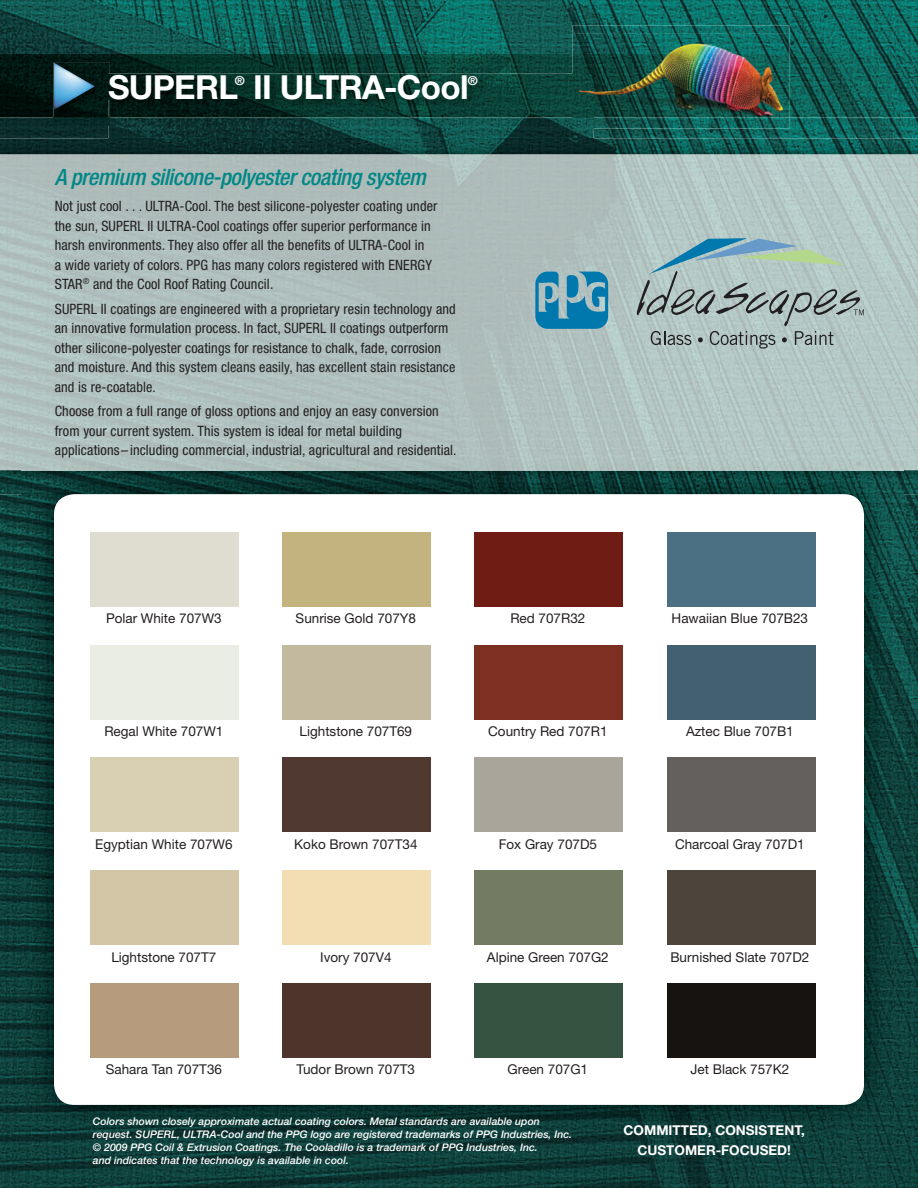
<style>
.page{position:relative;width:918px;height:1188px;background:#fff}
.page>*{position:absolute;margin:0;border:0;box-sizing:border-box;transform-origin:0 0}
.t1{font:700 33.15px "Helvetica Neue LT Std";letter-spacing:-.02em;color:#fff}
.t2{font:italic 500 condensed 22.5px "Helvetica Neue LT Std";letter-spacing:-.02em;color:#008786}
.t3{font:condensed 14.25px/19.5px "Helvetica Neue LT Std";letter-spacing:.01em;color:#231f20}
.t4{font:13.5px "Helvetica Neue LT Std";color:#231f20}
.t5{font:700 13.5px/19.5px "Helvetica Neue LT Std";color:#fff;text-align:center}
.t6{font:700 12.45px "Helvetica Neue LT Std";color:#fff}
.t7{font:italic 500 10.5px/12.8px "Helvetica Neue LT Std";color:#fff}
</style>
<div class="page">
<img style="left:0;top:0;width:918px;height:1188px">
<img style="left:0;top:139px;width:918px;height:16px">
<img style="left:903px;top:470px;width:15px;height:24px">
<img style="left:0;top:470px;width:22px;height:24px">
<img style="left:0;top:155px;width:918px;height:315px">
<img style="left:22px;top:462px;width:881px;height:682px">
<div style="left:54px;top:494px;width:810px;height:611px;background:#fff;border-radius:20px"></div>
<img style="left:0;top:54px;width:918px;height:63px">
<img style="left:108px;top:117px;width:486px;height:23px">
<img style="left:110px;top:74px;width:462px;height:43px">
<img style="left:110px;top:74px;width:127px;height:25px">
<img style="left:53px;top:117px;width:55px;height:8px">
<img style="left:53px;top:62px;width:57px;height:55px">
<svg style="left:108px;top:117px;width:2px;height:8px"></svg>
<svg style="left:108px;top:74px;width:1px;height:25px"></svg>
<img style="left:54px;top:63px;width:41px;height:47px">
<img style="left:572px;top:25px;width:218px;height:9px">
<img style="left:572px;top:34px;width:218px;height:94px">
<img style="left:572px;top:74px;width:22px;height:54px">
<svg style="left:535px;top:272px;width:73px;height:57px;background:#4193b4"></svg>
<svg style="left:636px;top:238px;width:228px;height:111px;background:#a0b6b4"></svg>
<div style="left:90px;top:532px;width:149px;height:75px;background:#dfddcf"></div>
<div style="left:282px;top:532px;width:149px;height:75px;background:#c2b37f"></div>
<div style="left:475px;top:532px;width:148px;height:75px;background:#6f1c14"></div>
<div style="left:667px;top:532px;width:148px;height:75px;background:#4b7084"></div>
<div style="left:90px;top:645px;width:149px;height:74px;background:#e9ede3"></div>
<div style="left:282px;top:645px;width:149px;height:74px;background:#c3b99e"></div>
<div style="left:475px;top:645px;width:148px;height:74px;background:#7d2f21"></div>
<div style="left:667px;top:645px;width:148px;height:74px;background:#426070"></div>
<div style="left:90px;top:758px;width:149px;height:74px;background:#d9d0b4"></div>
<div style="left:282px;top:758px;width:149px;height:74px;background:#503930"></div>
<div style="left:475px;top:758px;width:148px;height:74px;background:#a9a59a"></div>
<div style="left:667px;top:758px;width:148px;height:74px;background:#625f5c"></div>
<div style="left:90px;top:871px;width:149px;height:74px;background:#d2c6a6"></div>
<div style="left:282px;top:871px;width:149px;height:74px;background:#f3deb4"></div>
<div style="left:475px;top:871px;width:148px;height:74px;background:#737c62"></div>
<div style="left:667px;top:871px;width:148px;height:74px;background:#4d453b"></div>
<div style="left:90px;top:983px;width:149px;height:75px;background:#b69b7d"></div>
<div style="left:282px;top:983px;width:149px;height:75px;background:#4d352c"></div>
<div style="left:475px;top:983px;width:148px;height:75px;background:#365241"></div>
<div style="left:667px;top:983px;width:148px;height:75px;background:#171311"></div>
<h1 class="t1" style="left:108px;top:75px;width:132px">SUPERL</h1>
<p class="t6" style="left:235px;top:76px;width:11px">®</p>
<h1 class="t1" style="left:253px;top:75px;width:217px">II ULTRA-Cool</h1>
<p class="t6" style="left:468px;top:76px;width:11px">®</p>
<h2 class="t2" style="left:55px;top:169px;width:373px">A premium silicone-polyester coating system</h2>
<p class="t3" style="left:55px;top:198px;width:384px">Not just cool . . . ULTRA-Cool. The best silicone-polyester coating under the sun, SUPERL II ULTRA-Cool coatings offer superior performance in harsh environments. They also offer all the benefits of ULTRA-Cool in<br>a wide variety of colors. PPG has many colors registered with ENERGY STAR<sup>®</sup> and the Cool Roof Rating Council.</p>
<p class="t3" style="left:55px;top:300px;width:403px">SUPERL II coatings are engineered with a proprietary resin technology and an innovative formulation process. In fact, SUPERL II coatings outperform other silicone-polyester coatings for resistance to chalk, fade, corrosion and moisture. And this system cleans easily, has excellent stain resistance and is re-coatable.</p>
<p class="t3" style="left:55px;top:403px;width:404px">Choose from a full range of gloss options and enjoy an easy conversion from your current system. This system is ideal for metal building applications– including commercial, industrial, agricultural and residential.</p>
<p class="t4" style="left:106px;top:614px;width:117px">Polar White 707W3</p>
<p class="t4" style="left:296px;top:614px;width:122px">Sunrise Gold 707Y8</p>
<p class="t4" style="left:510px;top:614px;width:77px">Red 707R32</p>
<p class="t4" style="left:672px;top:614px;width:138px">Hawaiian Blue 707B23</p>
<p class="t4" style="left:104px;top:726px;width:121px">Regal White 707W1</p>
<p class="t4" style="left:300px;top:726px;width:114px">Lightstone 707T69</p>
<p class="t4" style="left:488px;top:726px;width:121px">Country Red 707R1</p>
<p class="t4" style="left:686px;top:726px;width:109px">Aztec Blue 707B1</p>
<p class="t4" style="left:95px;top:839px;width:139px">Egyptian White 707W6</p>
<p class="t4" style="left:294px;top:839px;width:125px">Koko Brown 707T34</p>
<p class="t4" style="left:499px;top:839px;width:100px">Fox Gray 707D5</p>
<p class="t4" style="left:675px;top:839px;width:131px">Charcoal Gray 707D1</p>
<p class="t4" style="left:111px;top:952px;width:107px">Lightstone 707T7</p>
<p class="t4" style="left:320px;top:952px;width:73px">Ivory 707V4</p>
<p class="t4" style="left:487px;top:952px;width:123px">Alpine Green 707G2</p>
<p class="t4" style="left:670px;top:952px;width:141px">Burnished Slate 707D2</p>
<p class="t4" style="left:106px;top:1065px;width:118px">Sahara Tan 707T36</p>
<p class="t4" style="left:297px;top:1065px;width:120px">Tudor Brown 707T3</p>
<p class="t4" style="left:508px;top:1065px;width:82px">Green 707G1</p>
<p class="t4" style="left:690px;top:1065px;width:100px">Jet Black 757K2</p>
<p class="t7" style="left:93px;top:1116px;width:481px">Colors shown closely approximate actual coating colors. Metal standards are available upon request. SUPERL, ULTRA-Cool and the PPG logo are registered trademarks of PPG Industries, Inc. © 2009 PPG Coil &amp; Extrusion Coatings. The Cooladillo is a trademark of PPG Industries, Inc.<br>and indicates that the technology is available in cool.</p>
<p class="t5" style="left:624px;top:1122px;width:183px">COMMITTED, CONSISTENT,<br>CUSTOMER-FOCUSED!</p>
</div>
